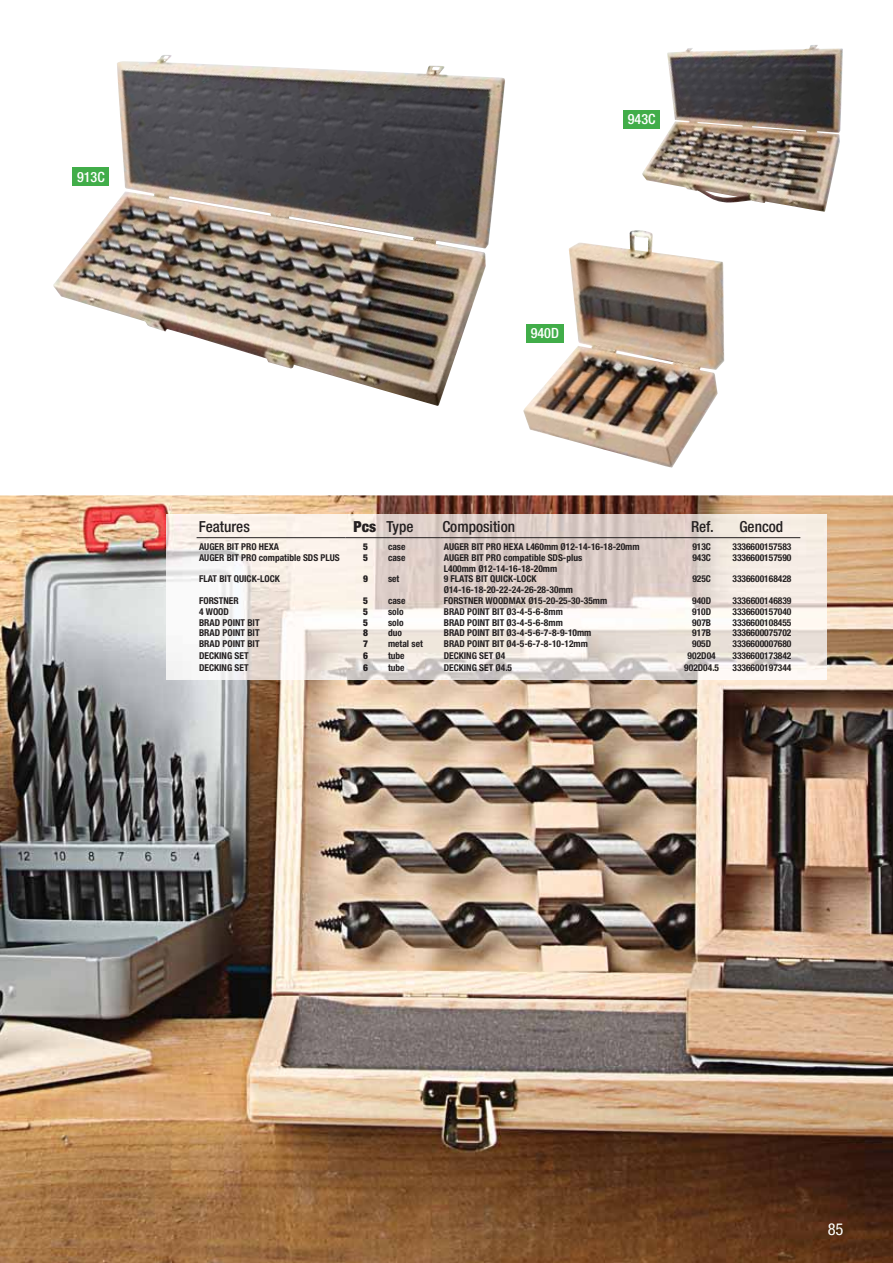
<style>
.page{position:relative;width:893px;height:1263px;background:#fff}
.page>*{position:absolute;margin:0;border:0;box-sizing:border-box;transform-origin:0 0}
.t1{font:condensed 16.5px "Helvetica Neue LT Std";color:#fff}
.t2{font:500 condensed 15.3px "Helvetica Neue LT Std";color:#231f20}
.t3{font:500 condensed 14.1px "Helvetica Neue LT Std";color:#fff}
.t4{font:700 condensed 9.45px/10.8px "Helvetica Neue LT Std";color:#231f20}
.t5{font:900 condensed 9.45px "Helvetica Neue LT Std";color:#231f20}
.s1{font-weight:900}
</style>
<div class="page">
<img style="left:0;top:495px;width:892px;height:768px">
<img style="left:53px;top:55px;width:452px;height:351px">
<img style="left:642px;top:45px;width:201px;height:167px">
<div style="left:73px;top:168px;width:36px;height:18px;background:#41ad49"></div>
<div style="left:623px;top:110px;width:37px;height:18px;background:#41ad49"></div>
<img style="left:523px;top:230px;width:201px;height:238px">
<img style="left:166px;top:515px;width:660px;height:165px">
<div style="left:526px;top:324px;width:37px;height:18px;background:#41ad49"></div>
<hr style="left:196px;top:537px;width:149px;height:1px;background:#231f20">
<hr style="left:345px;top:537px;width:95px;height:1px;background:#231f20">
<hr style="left:440px;top:537px;width:360px;height:1px;background:#231f20">
<h3 class="t3" style="left:77px;top:172px;width:29px">913C</h3>
<h3 class="t3" style="left:627px;top:114px;width:29px">943C</h3>
<h3 class="t3" style="left:530px;top:328px;width:30px">940D</h3>
<h2 class="t2" style="left:199px;top:521px;width:53px">Features</h2>
<h2 class="t2" style="left:353px;top:521px;width:61px"><span class="s1">Pcs</span> Type</h2>
<h2 class="t2" style="left:442px;top:521px;width:74px">Composition</h2>
<h2 class="t2" style="left:691px;top:521px;width:24px">Ref.</h2>
<h2 class="t2" style="left:739px;top:521px;width:45px">Gencod</h2>
<p class="t4" style="left:199px;top:543px;width:81px">AUGER BIT PRO HEXA</p>
<p class="t5" style="left:363px;top:543px;width:6px">5</p>
<p class="t4" style="left:388px;top:543px;width:19px">case</p>
<p class="t4" style="left:444px;top:543px;width:197px">AUGER BIT PRO HEXA L460mm Ø12-14-16-18-20mm</p>
<p class="t4" style="left:692px;top:543px;width:20px">913C</p>
<p class="t4" style="left:732px;top:543px;width:60px">3336600157583</p>
<p class="t4" style="left:199px;top:553px;width:142px">AUGER BIT PRO compatible SDS PLUS</p>
<p class="t5" style="left:363px;top:554px;width:6px">5</p>
<p class="t4" style="left:388px;top:553px;width:19px">case</p>
<p class="t4" style="left:444px;top:553px;width:140px">AUGER BIT PRO compatible SDS-plus<br>L400mm Ø12-14-16-18-20mm</p>
<p class="t4" style="left:692px;top:553px;width:20px">943C</p>
<p class="t4" style="left:732px;top:553px;width:60px">3336600157590</p>
<p class="t4" style="left:199px;top:575px;width:82px">FLAT BIT QUICK-LOCK</p>
<p class="t5" style="left:363px;top:576px;width:6px">9</p>
<p class="t4" style="left:388px;top:575px;width:13px">set</p>
<p class="t4" style="left:444px;top:575px;width:131px">9 FLATS BIT QUICK-LOCK<br>Ø14-16-18-20-22-24-26-28-30mm</p>
<p class="t4" style="left:692px;top:575px;width:20px">925C</p>
<p class="t4" style="left:732px;top:575px;width:60px">3336600168428</p>
<p class="t4" style="left:199px;top:596px;width:41px">FORSTNER</p>
<p class="t5" style="left:363px;top:597px;width:6px">5</p>
<p class="t4" style="left:388px;top:596px;width:19px">case</p>
<p class="t4" style="left:444px;top:596px;width:165px">FORSTNER WOODMAX Ø15-20-25-30-35mm</p>
<p class="t4" style="left:692px;top:596px;width:21px">940D</p>
<p class="t4" style="left:732px;top:596px;width:60px">3336600146839</p>
<p class="t4" style="left:199px;top:607px;width:31px">4 WOOD</p>
<p class="t5" style="left:363px;top:608px;width:6px">5</p>
<p class="t4" style="left:388px;top:607px;width:17px">solo</p>
<p class="t4" style="left:444px;top:607px;width:121px">BRAD POINT BIT Ø3-4-5-6-8mm</p>
<p class="t4" style="left:692px;top:607px;width:21px">910D</p>
<p class="t4" style="left:732px;top:607px;width:60px">3336600157040</p>
<p class="t4" style="left:199px;top:618px;width:62px">BRAD POINT BIT</p>
<p class="t5" style="left:363px;top:619px;width:6px">5</p>
<p class="t4" style="left:388px;top:618px;width:17px">solo</p>
<p class="t4" style="left:444px;top:618px;width:121px">BRAD POINT BIT Ø3-4-5-6-8mm</p>
<p class="t4" style="left:692px;top:618px;width:20px">907B</p>
<p class="t4" style="left:732px;top:618px;width:60px">3336600108455</p>
<p class="t4" style="left:199px;top:629px;width:62px">BRAD POINT BIT</p>
<p class="t5" style="left:363px;top:630px;width:6px">8</p>
<p class="t4" style="left:388px;top:629px;width:15px">duo</p>
<p class="t4" style="left:444px;top:629px;width:149px">BRAD POINT BIT Ø3-4-5-6-7-8-9-10mm</p>
<p class="t4" style="left:692px;top:629px;width:20px">917B</p>
<p class="t4" style="left:732px;top:629px;width:60px">3336600075702</p>
<p class="t4" style="left:199px;top:640px;width:62px">BRAD POINT BIT</p>
<p class="t5" style="left:363px;top:640px;width:6px">7</p>
<p class="t4" style="left:388px;top:640px;width:36px">metal set</p>
<p class="t4" style="left:444px;top:640px;width:146px">BRAD POINT BIT Ø4-5-6-7-8-10-12mm</p>
<p class="t4" style="left:692px;top:640px;width:21px">905D</p>
<p class="t4" style="left:732px;top:640px;width:60px">3336600007680</p>
<p class="t4" style="left:199px;top:651px;width:51px">DECKING SET</p>
<p class="t5" style="left:363px;top:652px;width:6px">6</p>
<p class="t4" style="left:388px;top:651px;width:18px">tube</p>
<p class="t4" style="left:444px;top:651px;width:63px">DECKING SET Ø4</p>
<p class="t4" style="left:687px;top:651px;width:30px">902D04</p>
<p class="t4" style="left:732px;top:651px;width:60px">3336600173842</p>
<p class="t4" style="left:199px;top:663px;width:51px">DECKING SET</p>
<p class="t5" style="left:363px;top:664px;width:6px">6</p>
<p class="t4" style="left:388px;top:663px;width:18px">tube</p>
<p class="t4" style="left:444px;top:663px;width:70px">DECKING SET Ø4.5</p>
<p class="t4" style="left:684px;top:663px;width:36px">902D04.5</p>
<p class="t4" style="left:732px;top:663px;width:60px">3336600197344</p>
<h1 class="t1" style="left:827px;top:1223px;width:17px">85</h1>
</div>
